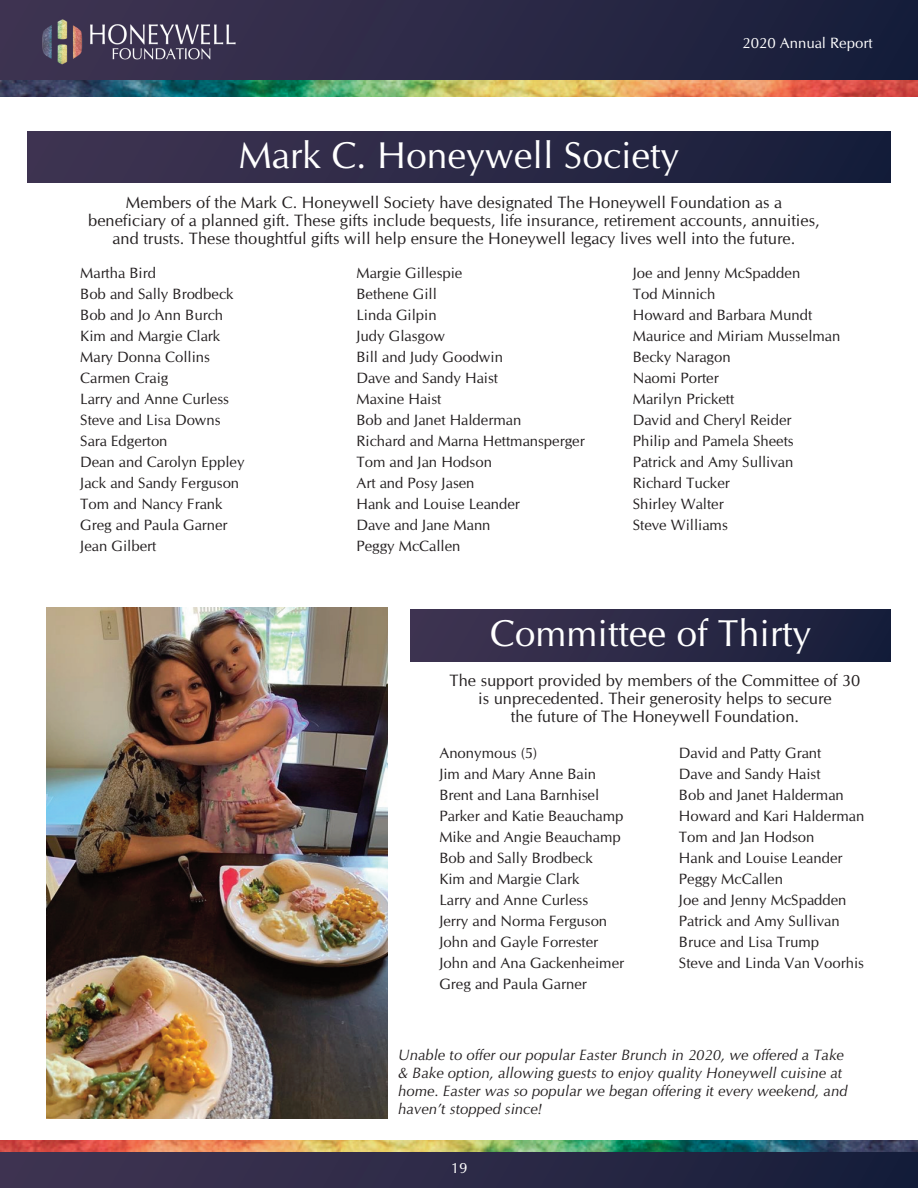
<style>
.page{position:relative;width:918px;height:1188px;background:#fff}
.page>*{position:absolute;margin:0;border:0;box-sizing:border-box;transform-origin:0 0}
.t1{font:37.5px "CG Omega";color:#fff}
.t2{font:16.5px/18px "CG Omega";color:#231f20;text-align:center}
.t3{font:15px/21px "CG Omega";color:#231f20}
.t4{font:italic 15px/18px "CG Omega";color:#231f20}
.t5{font:15px "CG Omega";color:#fff}
</style>
<div class="page">
<img style="left:0;top:80px;width:918px;height:16px">
<div style="left:0;top:0;width:918px;height:80px;background:linear-gradient(to right,#403552,#161e3a)"></div>
<div style="left:0;top:1152px;width:918px;height:36px;background:linear-gradient(to right,#413553,#161d3a)"></div>
<img style="left:40px;top:19px;width:200px;height:47px">
<img style="left:0;top:1140px;width:918px;height:12px">
<div style="left:27px;top:131px;width:864px;height:51px;background:linear-gradient(to right,#413552,#161e3a)"></div>
<div style="left:411px;top:610px;width:479px;height:51px;background:linear-gradient(to right,#403452,#171e3b)"></div>
<img style="left:47px;top:608px;width:341px;height:510px">
<p class="t5" style="left:743px;top:34px;width:131px">2020 Annual Report</p>
<h1 class="t1" style="left:239px;top:133px;width:442px">Mark C. Honeywell Society</h1>
<p class="t2" style="left:88px;top:194px;width:733px">Members of the Mark C. Honeywell Society have designated The Honeywell Foundation as a beneficiary of a planned gift. These gifts include bequests, life insurance, retirement accounts, annuities, and trusts. These thoughtful gifts will help ensure the Honeywell legacy lives well into the future.</p>
<p class="t3" style="left:80px;top:262px;width:166px">Martha Bird<br>Bob and Sally Brodbeck<br>Bob and Jo Ann Burch<br>Kim and Margie Clark<br>Mary Donna Collins<br>Carmen Craig<br>Larry and Anne Curless<br>Steve and Lisa Downs<br>Sara Edgerton<br>Dean and Carolyn Eppley<br>Jack and Sandy Ferguson<br>Tom and Nancy Frank<br>Greg and Paula Garner<br>Jean Gilbert</p>
<p class="t3" style="left:356px;top:262px;width:230px">Margie Gillespie<br>Bethene Gill<br>Linda Gilpin<br>Judy Glasgow<br>Bill and Judy Goodwin<br>Dave and Sandy Haist<br>Maxine Haist<br>Bob and Janet Halderman<br>Richard and Marna Hettmansperger<br>Tom and Jan Hodson<br>Art and Posy Jasen<br>Hank and Louise Leander<br>Dave and Jane Mann<br>Peggy McCallen</p>
<p class="t3" style="left:633px;top:262px;width:209px">Joe and Jenny McSpadden<br>Tod Minnich<br>Howard and Barbara Mundt<br>Maurice and Miriam Musselman<br>Becky Naragon<br>Naomi Porter<br>Marilyn Prickett<br>David and Cheryl Reider<br>Philip and Pamela Sheets<br>Patrick and Amy Sullivan<br>Richard Tucker<br>Shirley Walter<br>Steve Williams</p>
<h1 class="t1" style="left:490px;top:611px;width:323px">Committee of Thirty</h1>
<p class="t2" style="left:450px;top:671px;width:412px">The support provided by members of the Committee of 30 is unprecedented. Their generosity helps to secure<br>the future of The Honeywell Foundation.</p>
<p class="t3" style="left:439px;top:743px;width:186px">Anonymous (5)<br>Jim and Mary Anne Bain<br>Brent and Lana Barnhisel<br>Parker and Katie Beauchamp<br>Mike and Angie Beauchamp<br>Bob and Sally Brodbeck<br>Kim and Margie Clark<br>Larry and Anne Curless<br>Jerry and Norma Ferguson<br>John and Gayle Forrester<br>John and Ana Gackenheimer<br>Greg and Paula Garner</p>
<p class="t3" style="left:679px;top:743px;width:187px">David and Patty Grant<br>Dave and Sandy Haist<br>Bob and Janet Halderman<br>Howard and Kari Halderman<br>Tom and Jan Hodson<br>Hank and Louise Leander<br>Peggy McCallen<br>Joe and Jenny McSpadden<br>Patrick and Amy Sullivan<br>Bruce and Lisa Trump<br>Steve and Linda Van Voorhis</p>
<p class="t4" style="left:398px;top:1046px;width:451px">Unable to offer our popular Easter Brunch in 2020, we offered a Take &amp; Bake option, allowing guests to enjoy quality Honeywell cuisine at home. Easter was so popular we began offering it every weekend, and haven’t stopped since!</p>
<p class="t5" style="left:451px;top:1159px;width:18px">19</p>
</div>
